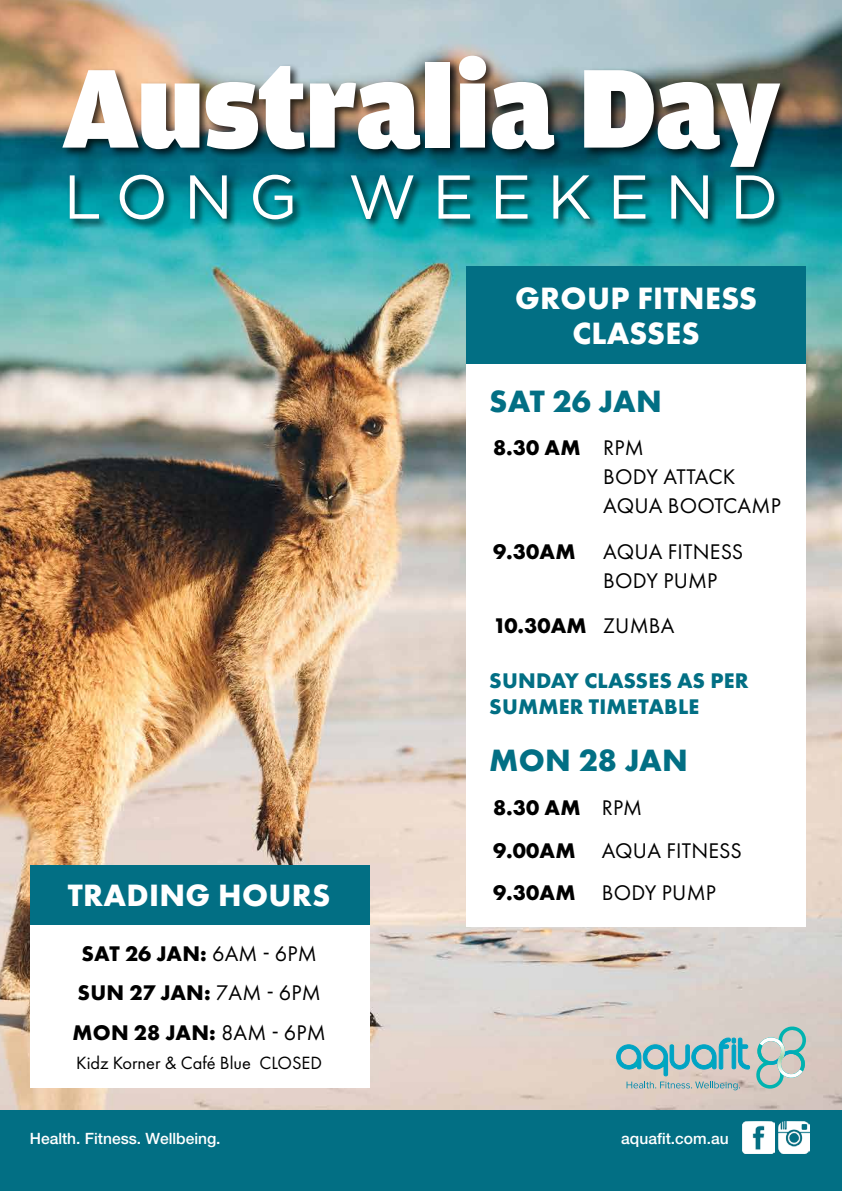
<style>
.page{position:relative;width:842px;height:1191px;background:#fff}
.page>*{position:absolute;margin:0;border:0;box-sizing:border-box;transform-origin:0 0}
.t1{font:900 118.9px "Amplitude";color:#fff}
.t2{font:61.8px "Gotham";letter-spacing:.26em;color:#fff}
.t3{font:700 32px/35px "Futura PT";letter-spacing:.01em;color:#fff;text-align:center}
.t4{font:700 32px "Futura PT";letter-spacing:.005em;color:#026f84}
.t5{font:22px/29px "Futura PT";letter-spacing:.01em;color:#000}
.t6{font:700 22px/39.3px "Futura PT";letter-spacing:.005em;color:#000;text-align:center}
.t7{font:700 22px/26.4px "Futura PT";letter-spacing:.01em;color:#026f84}
.t8{font:18.4px "Futura PT";color:#000}
.t9{font:500 15.6px "Helvetica Neue LT Std";color:#fff}
.s1{font-weight:400}
.s2{font-weight:700}
</style>
<div class="page">
<img style="left:0;top:0;width:842px;height:1110px">
<div style="left:0;top:1110px;width:842px;height:81px;background:#026f84"></div>
<img style="left:742px;top:1122px;width:32px;height:31px">
<img style="left:778px;top:1121px;width:32px;height:32px">
<div style="left:61px;top:53px;width:730px;height:177px;background:#000;opacity:.75"></div>
<div style="left:466px;top:266px;width:340px;height:661px;background:#fff"></div>
<div style="left:466px;top:266px;width:340px;height:98px;background:#026f84"></div>
<svg style="left:756px;top:1026px;width:50px;height:63px;background:#abc7c1"></svg>
<svg style="left:617px;top:1038px;width:133px;height:52px;background:#9ebfc1"></svg>
<div style="left:30px;top:865px;width:339px;height:222px;background:#fff"></div>
<div style="left:30px;top:865px;width:339px;height:60px;background:#026f84"></div>
<h1 class="t1" style="left:62px;top:41px;width:719px">Australia Day</h1>
<h2 class="t2" style="left:64px;top:157px;width:716px">LONG WEEKEND</h2>
<h3 class="t3" style="left:68px;top:876px;width:264px">TRADING HOURS</h3>
<p class="t6" style="left:72px;top:933px;width:255px">SAT 26 JAN: <span class="s1">6AM - 6PM<br></span>SUN 27 JAN: <span class="s1">7AM - 6PM<br></span>MON 28 JAN: <span class="s1">8AM - 6PM</span></p>
<p class="t8" style="left:76px;top:1051px;width:247px">Kidz Korner &amp; Café Blue CLOSED</p>
<h3 class="t3" style="left:515px;top:280px;width:243px">GROUP FITNESS<br>CLASSES</h3>
<h3 class="t4" style="left:489px;top:380px;width:174px">SAT 26 JAN</h3>
<p class="t5" style="left:603px;top:433px;width:179px;text-indent:-110px"><span class="s2">8.30 AM</span> RPM<br>BODY ATTACK<br>AQUA BOOTCAMP</p>
<p class="t6" style="left:493px;top:532px;width:84px">9.30AM</p>
<p class="t5" style="left:603px;top:537px;width:142px">AQUA FITNESS<br>BODY PUMP</p>
<p class="t6" style="left:493px;top:605px;width:183px">10.30AM <span class="s1">ZUMBA</span></p>
<p class="t7" style="left:489px;top:667px;width:261px">SUNDAY CLASSES AS PER<br>SUMMER TIMETABLE</p>
<h3 class="t4" style="left:489px;top:740px;width:200px">MON 28 JAN</h3>
<p class="t5" style="left:493px;top:786px;width:250px;line-height:42.5px"><span class="s2">8.30 AM</span> RPM<br><span class="s2">9.00AM</span> AQUA FITNESS<br><span class="s2">9.30AM</span> BODY PUMP</p>
<p class="t9" style="left:30px;top:1129px;width:192px">Health. Fitness. Wellbeing.</p>
<p class="t9" style="left:621px;top:1129px;width:109px">aquafit.com.au</p>
</div>
